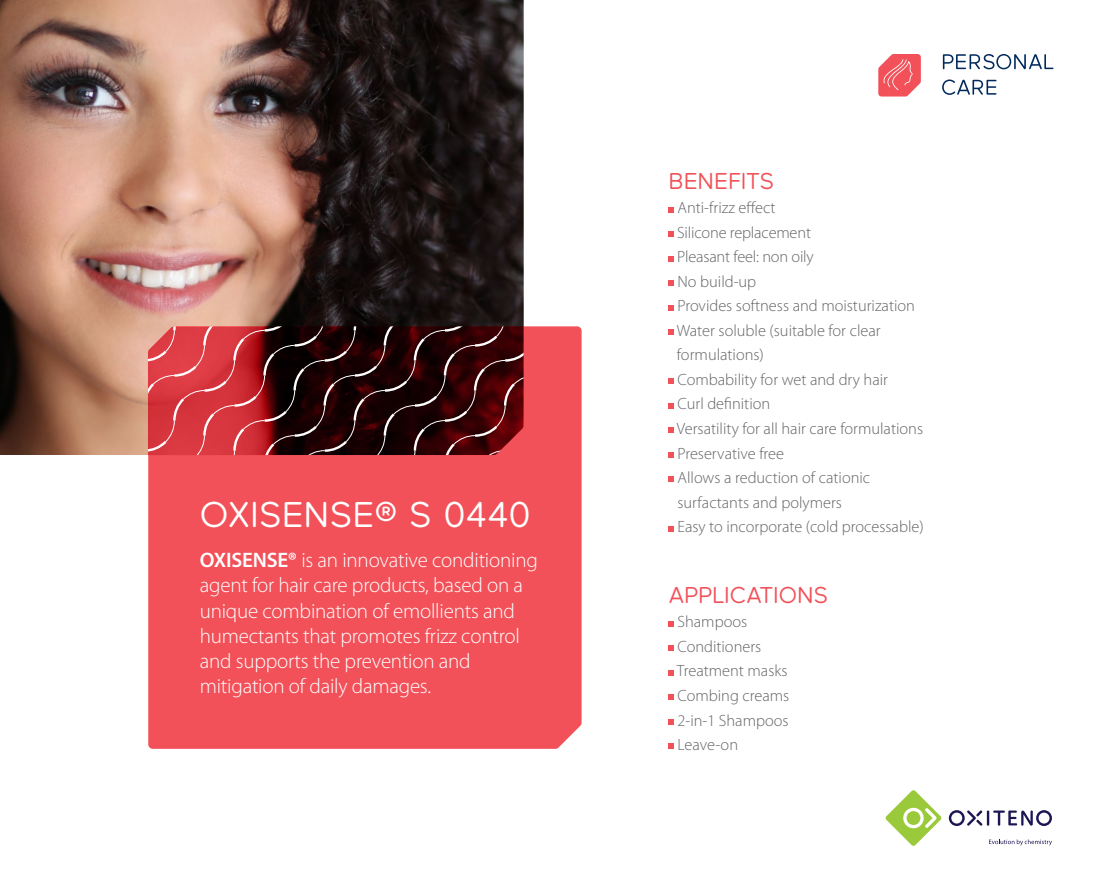
<style>
.page{position:relative;width:1106px;height:893px;background:#fff}
.page>*{position:absolute;margin:0;border:0;box-sizing:border-box;transform-origin:0 0}
.t1{font:35.7px "Maax Rounded";color:#fff}
.t2{font:22.95px "Maax Rounded";letter-spacing:-.01em;color:#f25159}
.t3{font:300 21px/25.2px "Myriad Pro";letter-spacing:-.01em;color:#fff}
.t4{font:300 16.35px/24.5px "Myriad Pro";color:#636466}
.s1{font-weight:600}
</style>
<div class="page">
<div style="left:148px;top:326px;width:433px;height:423px;background:#f25159"></div>
<img style="left:0;top:0;width:523px;height:455px">
<svg style="left:942px;top:54px;width:111px;height:15px"></svg>
<svg style="left:942px;top:80px;width:54px;height:15px"></svg>
<svg style="left:878px;top:54px;width:42px;height:43px;background:#f47177"></svg>
<svg style="left:668px;top:207px;width:6px;height:6px"></svg>
<svg style="left:668px;top:232px;width:6px;height:5px"></svg>
<svg style="left:668px;top:256px;width:6px;height:6px"></svg>
<svg style="left:668px;top:281px;width:6px;height:5px"></svg>
<svg style="left:668px;top:305px;width:6px;height:6px"></svg>
<svg style="left:668px;top:330px;width:6px;height:5px"></svg>
<svg style="left:668px;top:379px;width:6px;height:5px"></svg>
<svg style="left:668px;top:403px;width:6px;height:6px"></svg>
<svg style="left:668px;top:428px;width:6px;height:5px"></svg>
<svg style="left:668px;top:452px;width:6px;height:6px"></svg>
<svg style="left:668px;top:477px;width:6px;height:5px"></svg>
<svg style="left:668px;top:526px;width:6px;height:5px"></svg>
<svg style="left:668px;top:621px;width:6px;height:6px"></svg>
<svg style="left:668px;top:646px;width:6px;height:5px"></svg>
<svg style="left:668px;top:670px;width:6px;height:6px"></svg>
<svg style="left:668px;top:695px;width:6px;height:5px"></svg>
<svg style="left:668px;top:719px;width:6px;height:6px"></svg>
<svg style="left:668px;top:744px;width:6px;height:5px"></svg>
<svg style="left:948px;top:810px;width:104px;height:16px"></svg>
<svg style="left:885px;top:790px;width:56px;height:56px"></svg>
<svg style="left:989px;top:839px;width:62px;height:6px"></svg>
<svg style="left:148px;top:326px;width:375px;height:129px;background:#671f22"></svg>
<h1 class="t1" style="left:200px;top:491px;width:332px">OXISENSE® S 0440</h1>
<p class="t3" style="left:200px;top:548px;width:339px"><span class="s1">OXISENSE®</span> is an innovative conditioning agent for hair care products, based on a unique combination of emollients and humectants that promotes frizz control and supports the prevention and mitigation of daily damages.</p>
<h2 class="t2" style="left:668px;top:166px;width:107px">BENEFITS</h2>
<p class="t4" style="left:677px;top:196px;width:248px">Anti-frizz effect<br>Silicone replacement<br>Pleasant feel: non oily<br>No build-up<br>Provides softness and moisturization<br>Water soluble (suitable for clear formulations)<br>Combability for wet and dry hair<br>Curl definition<br>Versatility for all hair care formulations<br>Preservative free<br>Allows a reduction of cationic surfactants and polymers<br>Easy to incorporate (cold processable)</p>
<h2 class="t2" style="left:668px;top:580px;width:161px">APPLICATIONS</h2>
<p class="t4" style="left:677px;top:610px;width:114px">Shampoos<br>Conditioners<br>Treatment masks<br>Combing creams<br>2-in-1 Shampoos<br>Leave-on</p>
</div>
